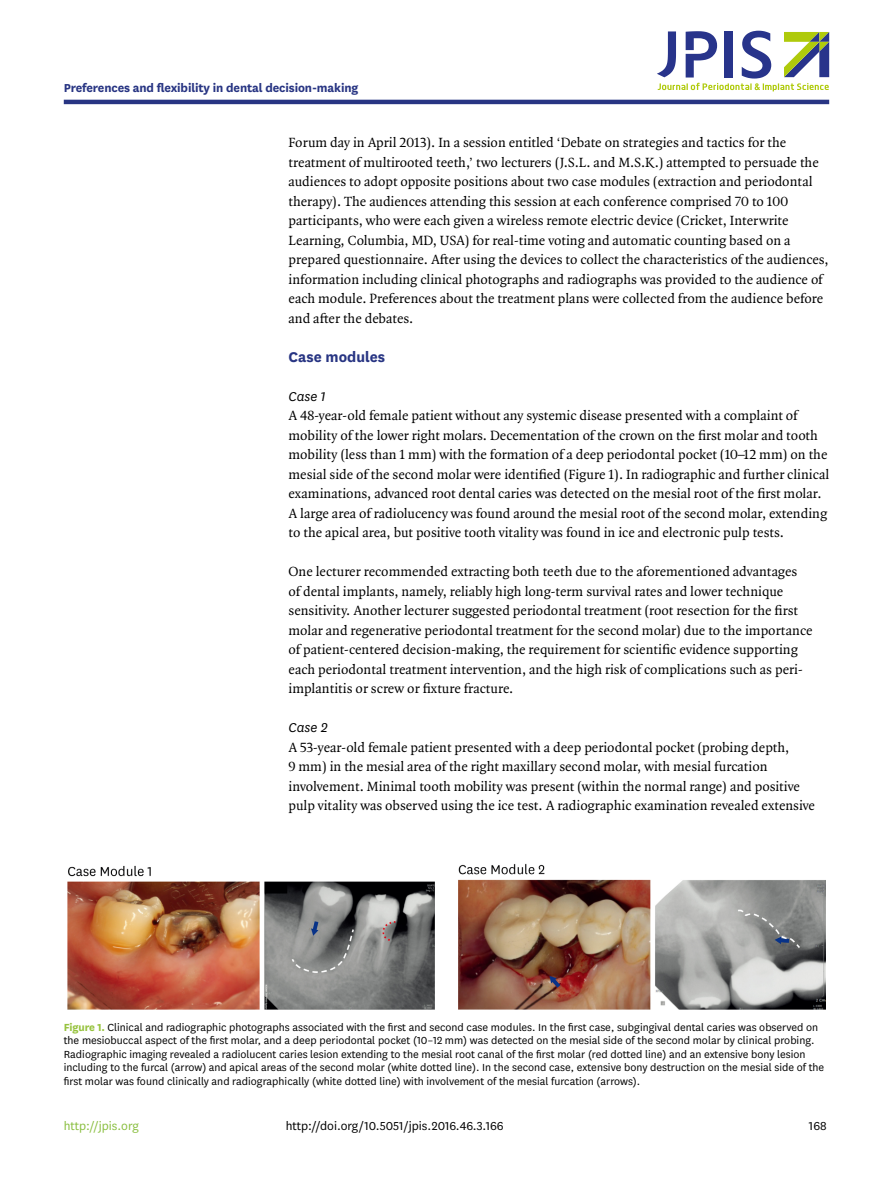
<style>
.page{position:relative;width:893px;height:1191px;background:#fff}
.page>*{position:absolute;margin:0;border:0;box-sizing:border-box;transform-origin:0 0}
.t1{font:700 16.5px "National";color:#283583}
.t2{font:italic 15px "National";color:#000}
.t3{font:14.25px/19.5px "Quadraat OT";color:#000}
.t4{font:700 13.5px "National";letter-spacing:-.01em;color:#283583}
.t5{font:13.5px "National";color:#000}
.t6{font:13.5px "National";color:#89be3f}
.t7{font:12px/13.5px "National";color:#000}
.s1{font-weight:700;color:#96c23d}
</style>
<div class="page">
<hr style="left:64px;top:100px;width:765px;height:4px;background:#283583">
<svg style="left:657px;top:31px;width:172px;height:60px"></svg>
<img style="left:67px;top:863px;width:759px;height:147px">
<p class="t4" style="left:64px;top:78px;width:296px">Preferences and flexibility in dental decision-making</p>
<p class="t3" style="left:289px;top:133px;width:542px">Forum day in April 2013). In a session entitled ‘Debate on strategies and tactics for the treatment of multirooted teeth,’ two lecturers (J.S.L. and M.S.K.) attempted to persuade the audiences to adopt opposite positions about two case modules (extraction and periodontal therapy). The audiences attending this session at each conference comprised 70 to 100 participants, who were each given a wireless remote electric device (Cricket, Interwrite Learning, Columbia, MD, USA) for real-time voting and automatic counting based on a prepared questionnaire. After using the devices to collect the characteristics of the audiences, information including clinical photographs and radiographs was provided to the audience of each module. Preferences about the treatment plans were collected from the audience before and after the debates.</p>
<p class="t1" style="left:289px;top:345px;width:98px">Case modules</p>
<p class="t2" style="left:289px;top:387px;width:39px">Case 1</p>
<p class="t3" style="left:289px;top:406px;width:542px">A 48-year-old female patient without any systemic disease presented with a complaint of mobility of the lower right molars. Decementation of the crown on the first molar and tooth mobility (less than 1 mm) with the formation of a deep periodontal pocket (10–12 mm) on the mesial side of the second molar were identified (Figure 1). In radiographic and further clinical examinations, advanced root dental caries was detected on the mesial root of the first molar.<br>A large area of radiolucency was found around the mesial root of the second molar, extending to the apical area, but positive tooth vitality was found in ice and electronic pulp tests.</p>
<p class="t3" style="left:289px;top:562px;width:525px">One lecturer recommended extracting both teeth due to the aforementioned advantages<br>of dental implants, namely, reliably high long-term survival rates and lower technique sensitivity. Another lecturer suggested periodontal treatment (root resection for the first molar and regenerative periodontal treatment for the second molar) due to the importance of patient-centered decision-making, the requirement for scientific evidence supporting each periodontal treatment intervention, and the high risk of complications such as peri&shy;implantitis or screw or fixture fracture.</p>
<p class="t2" style="left:289px;top:718px;width:41px">Case 2</p>
<p class="t3" style="left:289px;top:737px;width:528px">A 53-year-old female patient presented with a deep periodontal pocket (probing depth,<br>9 mm) in the mesial area of the right maxillary second molar, with mesial furcation involvement. Minimal tooth mobility was present (within the normal range) and positive pulp vitality was observed using the ice test. A radiographic examination revealed extensive</p>
<p class="t7" style="left:64px;top:1019px;width:762px"><span class="s1">Figure 1.</span> Clinical and radiographic photographs associated with the first and second case modules. In the first case, subgingival dental caries was observed on the mesiobuccal aspect of the first molar, and a deep periodontal pocket (10–12 mm) was detected on the mesial side of the second molar by clinical probing.<br>Radiographic imaging revealed a radiolucent caries lesion extending to the mesial root canal of the first molar (red dotted line) and an extensive bony lesion including to the furcal (arrow) and apical areas of the second molar (white dotted line). In the second case, extensive bony destruction on the mesial side of the first molar was found clinically and radiographically (white dotted line) with involvement of the mesial furcation (arrows).</p>
<p class="t6" style="left:64px;top:1116px;width:77px">http://jpis.org</p>
<p class="t5" style="left:286px;top:1116px;width:219px">http://doi.org/10.5051/jpis.2016.46.3.166</p>
<p class="t5" style="left:809px;top:1116px;width:19px">168</p>
</div>
